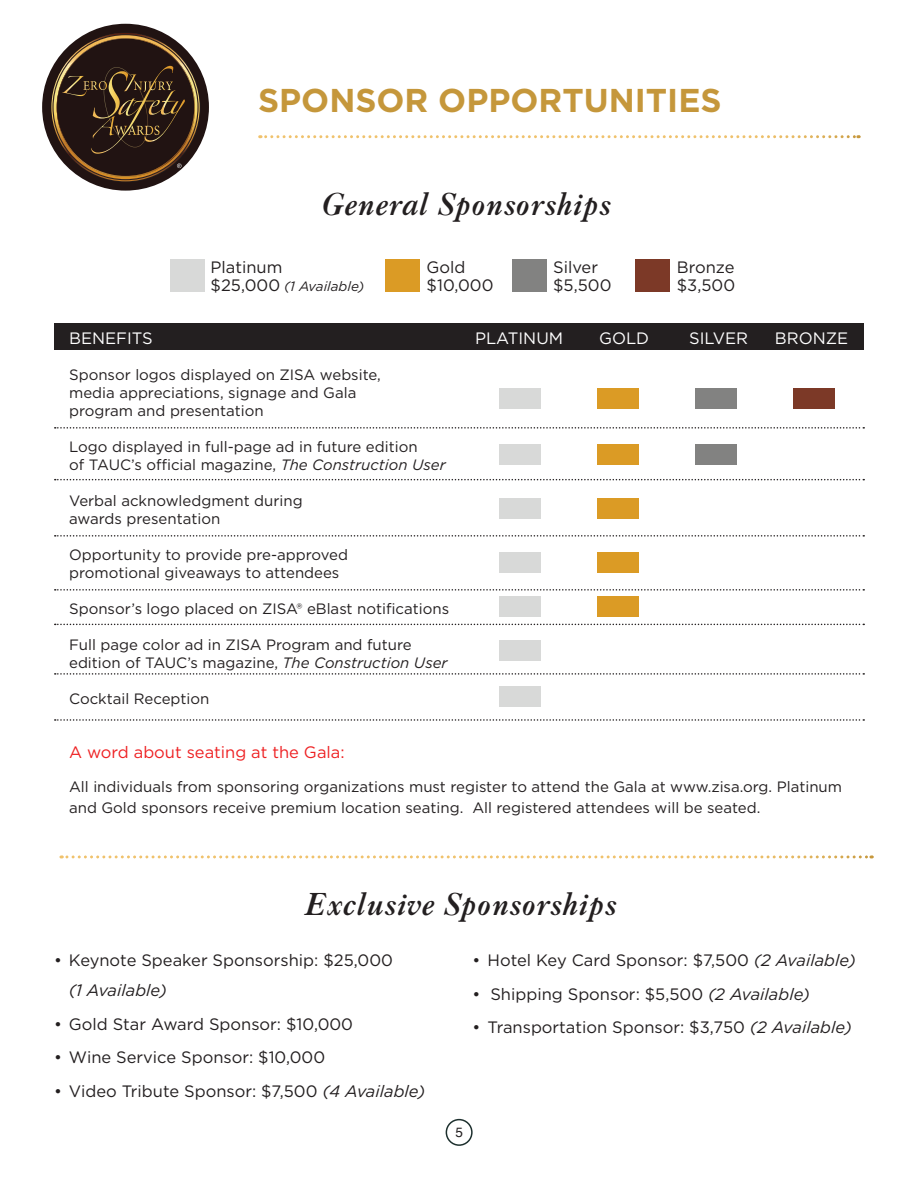
<style>
.page{position:relative;width:918px;height:1188px;background:#fff}
.page>*{position:absolute;margin:0;border:0;box-sizing:border-box;transform-origin:0 0}
.Category_Headers{font:700 33px "Gotham";color:#c5973b}
.t1{font:italic 700 31.5px "LTC Caslon Pro";color:#231f20}
.Body_Copy_Readout{font:16.5px "Gotham";color:#231f20}
.Body_Copy{font:16.5px/30px "Gotham";color:#231f20}
.Lead_In_Copy{font:16.5px "Gotham";color:#231f20}
.Sponsorship_List_Hea{font:16.5px "Gotham";color:#fff}
.Sponsorship_list{font:16.5px "Gotham";color:#ee2123}
.Sponsorship_list-2{font:15px/21px "Gotham";color:#231f20}
.Sponsorship_List_Par{font:15px "Gotham";color:#231f20}
.Lead_In_Copy-2{font:italic 13.5px "Gotham";color:#231f20}
.t2{font:13.5px "Helvetica";color:#231f20}
.s1{font-style:normal;font-size:16.5px}
.s2{font-style:italic}
</style>
<div class="page">
<div style="left:446px;top:1119px;width:27px;height:27px;border:2px solid #1d302e;border-radius:50%"></div>
<svg style="left:55px;top:427px;width:809px;height:2px"></svg>
<svg style="left:55px;top:479px;width:809px;height:1px"></svg>
<svg style="left:55px;top:535px;width:809px;height:2px"></svg>
<svg style="left:55px;top:589px;width:809px;height:2px"></svg>
<svg style="left:55px;top:624px;width:809px;height:1px"></svg>
<svg style="left:55px;top:673px;width:809px;height:2px"></svg>
<svg style="left:55px;top:719px;width:809px;height:2px"></svg>
<div style="left:55px;top:323px;width:809px;height:27px;background:#231f20"></div>
<div style="left:499px;top:388px;width:41px;height:21px;background:#d8d9d8"></div>
<div style="left:597px;top:388px;width:42px;height:21px;background:#db9b25"></div>
<div style="left:696px;top:388px;width:41px;height:21px;background:#828281"></div>
<div style="left:794px;top:388px;width:41px;height:21px;background:#7c3927"></div>
<div style="left:499px;top:444px;width:41px;height:21px;background:#d8d9d8"></div>
<div style="left:597px;top:444px;width:42px;height:21px;background:#db9b25"></div>
<div style="left:696px;top:444px;width:41px;height:21px;background:#828281"></div>
<div style="left:499px;top:498px;width:41px;height:21px;background:#d8d9d8"></div>
<div style="left:597px;top:498px;width:42px;height:21px;background:#db9b25"></div>
<div style="left:499px;top:552px;width:41px;height:21px;background:#d8d9d8"></div>
<div style="left:597px;top:552px;width:42px;height:21px;background:#db9b25"></div>
<div style="left:499px;top:596px;width:41px;height:21px;background:#d8d9d8"></div>
<div style="left:597px;top:596px;width:42px;height:21px;background:#db9b25"></div>
<div style="left:499px;top:640px;width:41px;height:21px;background:#d8d9d8"></div>
<div style="left:499px;top:686px;width:41px;height:21px;background:#d8d9d8"></div>
<div style="left:171px;top:259px;width:34px;height:33px;background:#d8d9d8"></div>
<div style="left:386px;top:259px;width:34px;height:33px;background:#db9b25"></div>
<div style="left:512px;top:259px;width:35px;height:33px;background:#828281"></div>
<div style="left:635px;top:259px;width:35px;height:33px;background:#7c3927"></div>
<div style="left:42px;top:24px;width:167px;height:167px;background:#211312;border-radius:50%"></div>
<svg style="left:51px;top:33px;width:149px;height:149px"></svg>
<svg style="left:61px;top:855px;width:811px;height:3px"></svg>
<svg style="left:260px;top:135px;width:599px;height:3px"></svg>
<p class="Category_Headers" style="left:258px;top:78px;width:465px">SPONSOR OPPORTUNITIES</p>
<p class="t1" style="left:320px;top:179px;width:292px">General Sponsorships</p>
<p class="Lead_In_Copy" style="left:211px;top:257px;width:73px">Platinum</p>
<p class="Lead_In_Copy-2" style="left:211px;top:278px;width:155px"><span class="s1">$25,000</span> (1 Available)</p>
<p class="Lead_In_Copy" style="left:427px;top:257px;width:40px">Gold</p>
<p class="Lead_In_Copy" style="left:427px;top:275px;width:68px">$10,000</p>
<p class="Lead_In_Copy" style="left:553px;top:257px;width:46px">Silver</p>
<p class="Lead_In_Copy" style="left:553px;top:275px;width:60px">$5,500</p>
<p class="Lead_In_Copy" style="left:677px;top:257px;width:59px">Bronze</p>
<p class="Lead_In_Copy" style="left:677px;top:275px;width:60px">$3,500</p>
<p class="Sponsorship_List_Hea" style="left:69px;top:327px;width:85px">BENEFITS</p>
<p class="Sponsorship_List_Hea" style="left:475px;top:327px;width:90px">PLATINUM</p>
<p class="Sponsorship_List_Hea" style="left:599px;top:327px;width:52px">GOLD</p>
<p class="Sponsorship_List_Hea" style="left:689px;top:327px;width:61px">SILVER</p>
<p class="Sponsorship_List_Hea" style="left:775px;top:327px;width:75px">BRONZE</p>
<p class="Sponsorship_list-2" style="left:69px;top:364px;width:313px">Sponsor logos displayed on ZISA website,</p>
<p class="Sponsorship_list-2" style="left:69px;top:382px;width:289px">media appreciations, signage and Gala</p>
<p class="Sponsorship_list-2" style="left:69px;top:400px;width:196px">program and presentation</p>
<p class="Sponsorship_list-2" style="left:69px;top:436px;width:350px">Logo displayed in full-page ad in future edition</p>
<p class="Sponsorship_list-2" style="left:69px;top:454px;width:378px">of TAUC’s official magazine, <span class="s2">The Construction User</span></p>
<p class="Sponsorship_list-2" style="left:69px;top:490px;width:235px">Verbal acknowledgment during</p>
<p class="Sponsorship_list-2" style="left:69px;top:508px;width:153px">awards presentation</p>
<p class="Sponsorship_list-2" style="left:69px;top:544px;width:280px">Opportunity to provide pre-approved</p>
<p class="Sponsorship_list-2" style="left:69px;top:562px;width:272px">promotional giveaways to attendees</p>
<p class="Sponsorship_list-2" style="left:69px;top:598px;width:382px">Sponsor’s logo placed on ZISA® eBlast notifications</p>
<p class="Sponsorship_list-2" style="left:69px;top:634px;width:344px">Full page color ad in ZISA Program and future</p>
<p class="Sponsorship_list-2" style="left:69px;top:652px;width:380px">edition of TAUC’s magazine, <span class="s2">The Construction User</span></p>
<p class="Sponsorship_List_Par" style="left:69px;top:689px;width:142px">Cocktail Reception</p>
<p class="Sponsorship_list" style="left:69px;top:741px;width:277px">A word about seating at the Gala:</p>
<p class="Sponsorship_list-2" style="left:69px;top:776px;width:774px">All individuals from sponsoring organizations must register to attend the Gala at www.zisa.org. Platinum and Gold sponsors receive premium location seating. All registered attendees will be seated.</p>
<p class="t1" style="left:304px;top:879px;width:314px">Exclusive Sponsorships</p>
<p class="Body_Copy" style="left:69px;top:945px;width:326px;text-indent:-15px">• Keynote Speaker Sponsorship: $25,000 <span class="s2">(1 Available)</span></p>
<p class="Body_Copy" style="left:54px;top:1009px;width:301px">• Gold Star Award Sponsor: $10,000</p>
<p class="Body_Copy" style="left:54px;top:1042px;width:273px">• Wine Service Sponsor: $10,000</p>
<p class="Body_Copy_Readout" style="left:54px;top:1081px;width:373px">• Video Tribute Sponsor: $7,500 <span class="s2">(4 Available)</span></p>
<p class="Body_Copy_Readout" style="left:473px;top:950px;width:385px">• Hotel Key Card Sponsor: $7,500 <span class="s2">(2 Available)</span></p>
<p class="Body_Copy_Readout" style="left:473px;top:983px;width:339px">• Shipping Sponsor: $5,500 <span class="s2">(2 Available)</span></p>
<p class="Body_Copy_Readout" style="left:473px;top:1017px;width:381px">• Transportation Sponsor: $3,750 <span class="s2">(2 Available)</span></p>
<p class="t2" style="left:455px;top:1122px;width:9px">5</p>
</div>
